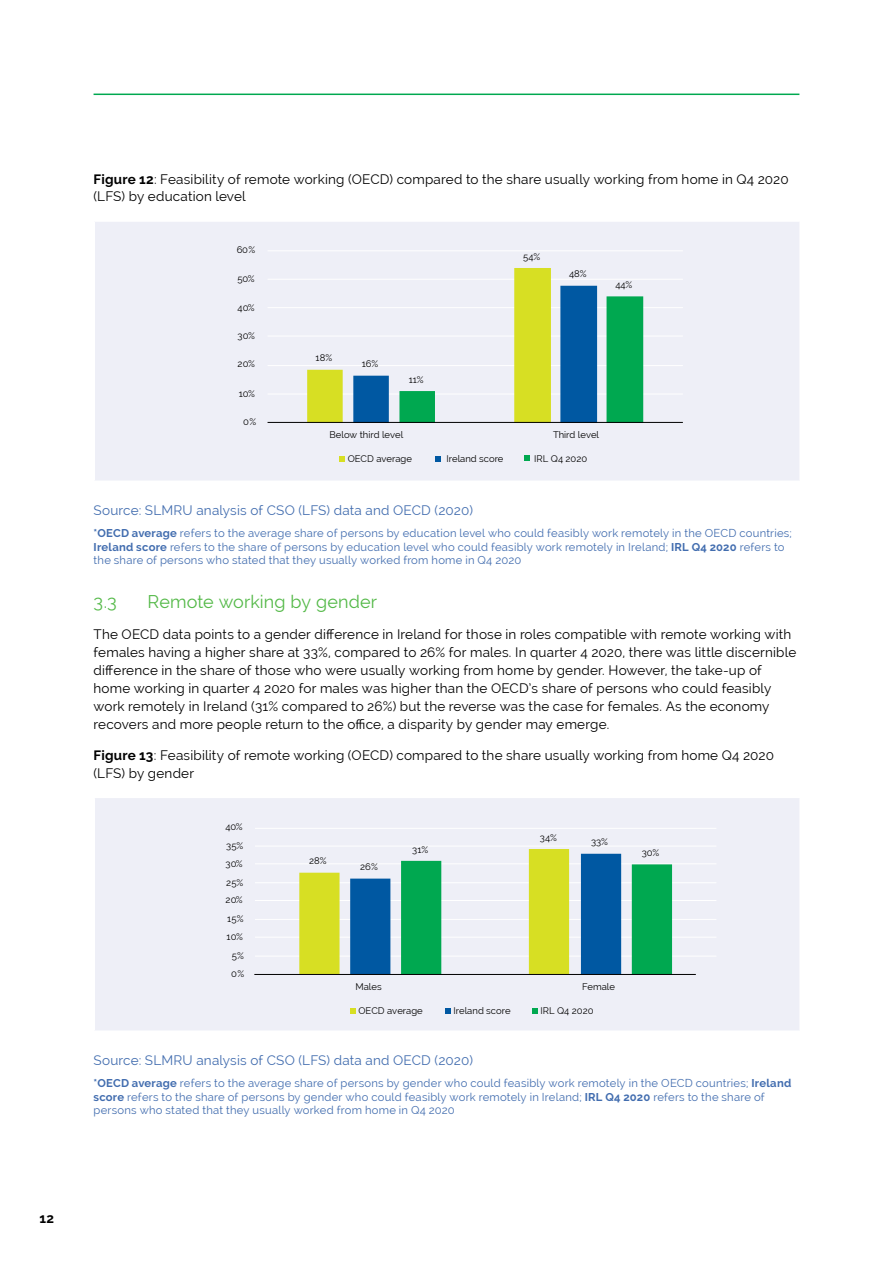
<style>
.page{position:relative;width:893px;height:1263px;background:#fff}
.page>*{position:absolute;margin:0;border:0;box-sizing:border-box;transform-origin:0 0}
.t1{font:18px "Raleway";letter-spacing:.01em;color:#54b948}
.t2{font:13.5px/18px "Raleway";letter-spacing:.015em;color:#000}
.t3{font:13.5px "Raleway";letter-spacing:.01em;color:#426daf}
.t4{font:700 13.5px "Raleway";color:#000}
.t5{font:11.25px/13.5px "Raleway";letter-spacing:.02em;color:#426daf}
.t6{font:9.45px "Raleway";color:#000}
.s1{font-weight:700}
</style>
<div class="page">
<hr style="left:94px;top:94px;width:705px;height:1px;background:#00a850">
<div style="left:94px;top:221px;width:706px;height:260px;background:#eeeff7"></div>
<hr style="left:94px;top:220px;width:707px;height:2px;background:#fff">
<hr style="left:94px;top:222px;width:1px;height:258px;background:#fff">
<hr style="left:799px;top:222px;width:2px;height:258px;background:#fff">
<hr style="left:94px;top:480px;width:707px;height:2px;background:#fff">
<hr style="left:268px;top:394px;width:415px;height:1px;background:#fff">
<hr style="left:268px;top:365px;width:415px;height:1px;background:#fff">
<hr style="left:268px;top:336px;width:415px;height:1px;background:#fff">
<hr style="left:268px;top:307px;width:415px;height:1px;background:#fff">
<hr style="left:268px;top:279px;width:415px;height:1px;background:#fff">
<hr style="left:268px;top:250px;width:415px;height:1px;background:#fff">
<svg style="left:307px;top:268px;width:336px;height:154px"></svg>
<hr style="left:268px;top:422px;width:415px;height:1px;background:#000">
<svg style="left:339px;top:456px;width:6px;height:6px"></svg>
<svg style="left:435px;top:456px;width:6px;height:6px"></svg>
<svg style="left:524px;top:455px;width:6px;height:6px"></svg>
<div style="left:94px;top:797px;width:706px;height:234px;background:#eeeff7"></div>
<hr style="left:94px;top:797px;width:707px;height:1px;background:#fff">
<hr style="left:94px;top:798px;width:1px;height:232px;background:#fff">
<hr style="left:799px;top:798px;width:2px;height:232px;background:#fff">
<hr style="left:94px;top:1030px;width:707px;height:2px;background:#fff">
<hr style="left:255px;top:956px;width:461px;height:1px;background:#fff">
<hr style="left:255px;top:937px;width:461px;height:1px;background:#fff">
<hr style="left:255px;top:919px;width:461px;height:1px;background:#fff">
<hr style="left:255px;top:900px;width:461px;height:1px;background:#fff">
<hr style="left:255px;top:882px;width:461px;height:1px;background:#fff">
<hr style="left:255px;top:863px;width:461px;height:1px;background:#fff">
<hr style="left:255px;top:846px;width:461px;height:1px;background:#fff">
<hr style="left:255px;top:828px;width:461px;height:1px;background:#fff">
<svg style="left:299px;top:849px;width:373px;height:125px"></svg>
<svg style="left:350px;top:1008px;width:6px;height:5px"></svg>
<svg style="left:445px;top:1008px;width:6px;height:5px"></svg>
<svg style="left:532px;top:1008px;width:6px;height:5px"></svg>
<hr style="left:254px;top:974px;width:442px;height:1px;background:#000">
<p class="t4" style="left:40px;top:1210px;width:16px">12</p>
<p class="t2" style="left:94px;top:170px;width:697px"><span class="s1">Figure 12</span>: Feasibility of remote working (OECD) compared to the share usually working from home in Q4 2020 (LFS) by education level</p>
<p class="t6" style="left:237px;top:244px;width:20px">60%</p>
<p class="t6" style="left:237px;top:273px;width:19px">50%</p>
<p class="t6" style="left:237px;top:302px;width:19px">40%</p>
<p class="t6" style="left:237px;top:330px;width:19px">30%</p>
<p class="t6" style="left:238px;top:359px;width:19px">20%</p>
<p class="t6" style="left:239px;top:388px;width:18px">10%</p>
<p class="t6" style="left:243px;top:417px;width:15px">0%</p>
<p class="t6" style="left:523px;top:251px;width:19px">54%</p>
<p class="t6" style="left:569px;top:269px;width:19px">48%</p>
<p class="t6" style="left:615px;top:279px;width:19px">44%</p>
<p class="t6" style="left:316px;top:353px;width:18px">18%</p>
<p class="t6" style="left:362px;top:359px;width:18px">16%</p>
<p class="t6" style="left:409px;top:374px;width:16px">11%</p>
<p class="t6" style="left:330px;top:430px;width:75px">Below third level</p>
<p class="t6" style="left:553px;top:430px;width:48px">Third level</p>
<p class="t6" style="left:348px;top:453px;width:66px">OECD average</p>
<p class="t6" style="left:446px;top:453px;width:59px">Ireland score</p>
<p class="t6" style="left:534px;top:453px;width:55px">IRL Q4 2020</p>
<p class="t3" style="left:94px;top:503px;width:381px">Source: SLMRU analysis of CSO (LFS) data and OECD (2020)</p>
<p class="t5" style="left:94px;top:526px;width:700px"><span class="s1">*OECD average</span> refers to the average share of persons by education level who could feasibly work remotely in the OECD countries;<br><span class="s1">Ireland score</span> refers to the share of persons by education level who could feasibly work remotely in Ireland; <span class="s1">IRL Q4 2020</span> refers to the share of persons who stated that they usually worked from home in Q4 2020</p>
<h1 class="t1" style="left:94px;top:591px;width:25px">3.3</h1>
<h1 class="t1" style="left:148px;top:591px;width:231px">Remote working by gender</h1>
<p class="t2" style="left:94px;top:625px;width:704px">The OECD data points to a gender difference in Ireland for those in roles compatible with remote working with females having a higher share at 33%, compared to 26% for males. In quarter 4 2020, there was little discernible difference in the share of those who were usually working from home by gender. However, the take-up of home working in quarter 4 2020 for males was higher than the OECD’s share of persons who could feasibly work remotely in Ireland (31% compared to 26%) but the reverse was the case for females. As the economy recovers and more people return to the office, a disparity by gender may emerge.</p>
<p class="t2" style="left:94px;top:746px;width:682px"><span class="s1">Figure 13</span>: Feasibility of remote working (OECD) compared to the share usually working from home Q4 2020 (LFS) by gender</p>
<p class="t6" style="left:225px;top:821px;width:19px">40%</p>
<p class="t6" style="left:226px;top:840px;width:19px">35%</p>
<p class="t6" style="left:225px;top:858px;width:19px">30%</p>
<p class="t6" style="left:226px;top:877px;width:19px">25%</p>
<p class="t6" style="left:225px;top:895px;width:19px">20%</p>
<p class="t6" style="left:227px;top:913px;width:18px">15%</p>
<p class="t6" style="left:227px;top:931px;width:18px">10%</p>
<p class="t6" style="left:232px;top:950px;width:14px">5%</p>
<p class="t6" style="left:231px;top:968px;width:15px">0%</p>
<p class="t6" style="left:309px;top:855px;width:19px">28%</p>
<p class="t6" style="left:360px;top:861px;width:19px">26%</p>
<p class="t6" style="left:540px;top:832px;width:19px">34%</p>
<p class="t6" style="left:591px;top:837px;width:19px">33%</p>
<p class="t6" style="left:412px;top:844px;width:17px">31%</p>
<p class="t6" style="left:642px;top:847px;width:19px">30%</p>
<p class="t6" style="left:355px;top:981px;width:28px">Males</p>
<p class="t6" style="left:582px;top:981px;width:35px">Female</p>
<p class="t6" style="left:358px;top:1005px;width:66px">OECD average</p>
<p class="t6" style="left:454px;top:1005px;width:59px">Ireland score</p>
<p class="t6" style="left:540px;top:1005px;width:55px">IRL Q4 2020</p>
<p class="t3" style="left:94px;top:1053px;width:381px">Source: SLMRU analysis of CSO (LFS) data and OECD (2020)</p>
<p class="t5" style="left:94px;top:1076px;width:699px"><span class="s1">*OECD average</span> refers to the average share of persons by gender who could feasibly work remotely in the OECD countries; <span class="s1">Ireland score</span> refers to the share of persons by gender who could feasibly work remotely in Ireland; <span class="s1">IRL Q4 2020</span> refers to the share of persons who stated that they usually worked from home in Q4 2020</p>
</div>
